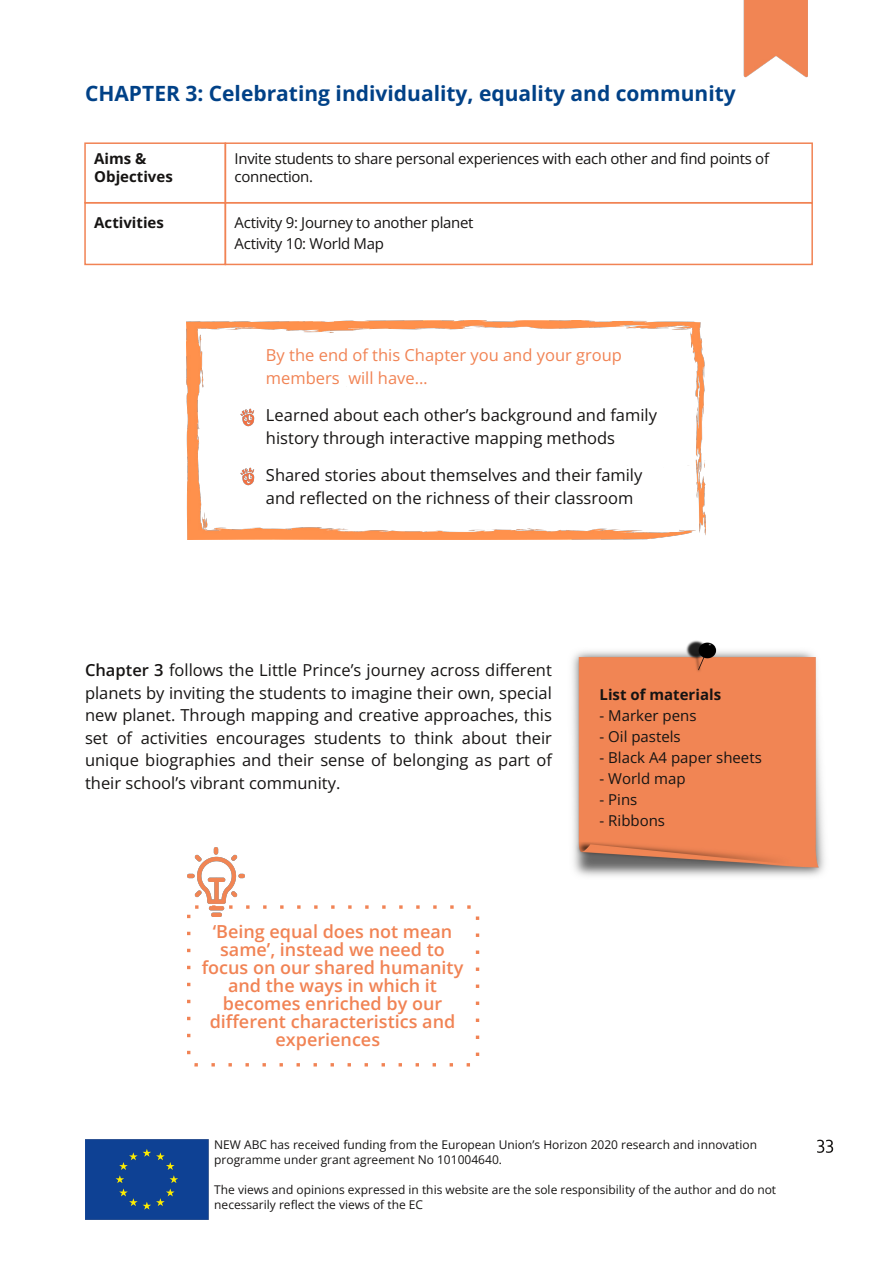
<style>
.page{position:relative;width:893px;height:1263px;background:#fff}
.page>*{position:absolute;margin:0;border:0;box-sizing:border-box;transform-origin:0 0}
.t1{font:700 21px "Open Sans";color:#004187}
.t2{font:600 18px/18px "Open Sans";color:#f18354;text-align:center}
.t3{font:16.5px/22.5px "Open Sans";color:#161413}
.t4{font:16.5px/22.5px "Open Sans";color:#f18354}
.t5{font:15px/18px "Open Sans";letter-spacing:-.02em;color:#161413}
.t6{font:15px "Open Sans";color:#161413}
.t7{font:700 15px/18px "Open Sans";color:#161413}
.t8{font:12px/15px "Open Sans";color:#161413}
.s1{font-weight:600}
</style>
<div class="page">
<div style="left:85px;top:1140px;width:124px;height:80px;background:#0e4194"></div>
<svg style="left:817px;top:1140px;width:16px;height:13px"></svg>
<img style="left:743px;top:0;width:65px;height:78px">
<img style="left:187px;top:320px;width:519px;height:220px">
<img style="left:239px;top:408px;width:16px;height:19px">
<img style="left:239px;top:468px;width:16px;height:19px">
<div style="left:84px;top:142px;width:142px;height:61px;border:2px solid #f18354"></div>
<div style="left:225px;top:142px;width:588px;height:61px;border:2px solid #f18354"></div>
<div style="left:84px;top:202px;width:142px;height:63px;border:2px solid #f18354"></div>
<div style="left:225px;top:202px;width:588px;height:63px;border:2px solid #f18354"></div>
<img style="left:572px;top:640px;width:253px;height:236px">
<div style="left:187px;top:905px;width:292px;height:161px;border:3px dashed #f18354;border-radius:6px"></div>
<img style="left:188px;top:847px;width:57px;height:69px">
<p class="t1" style="left:85px;top:79px;width:652px">CHAPTER 3: Celebrating individuality, equality and community</p>
<p class="t7" style="left:94px;top:149px;width:80px">Aims &amp;<br>Objectives</p>
<p class="t5" style="left:235px;top:149px;width:536px">Invite students to share personal experiences with each other and find points of connection.</p>
<p class="t7" style="left:94px;top:213px;width:71px">Activities</p>
<p class="t5" style="left:235px;top:212px;width:240px;line-height:21px">Activity 9: Journey to another planet<br>Activity 10: World Map</p>
<p class="t4" style="left:266px;top:343px;width:357px">By the end of this Chapter you and your group members will have…</p>
<p class="t3" style="left:266px;top:403px;width:392px">Learned about each other’s background and family history through interactive mapping methods</p>
<p class="t3" style="left:266px;top:463px;width:378px">Shared stories about themselves and their family and reflected on the richness of their classroom</p>
<p class="t3" style="left:85px;top:658px;width:468px;text-align:justify"><span class="s1">Chapter 3</span> follows the Little Prince’s journey across different planets by inviting the students to imagine their own, special new planet. Through mapping and creative approaches, this set of activities encourages students to think about their unique biographies and their sense of belonging as part of their school’s vibrant community.</p>
<p class="t2" style="left:202px;top:922px;width:263px">‘Being equal does not mean same’, instead we need to focus on our shared humanity and the ways in which it becomes enriched by our different characteristics and experiences</p>
<p class="t7" style="left:600px;top:685px;width:123px">List of materials</p>
<p class="t6" style="left:600px;top:705px;width:98px">- Marker pens</p>
<p class="t6" style="left:600px;top:726px;width:83px">- Oil pastels</p>
<p class="t6" style="left:600px;top:747px;width:164px">- Black A4 paper sheets</p>
<p class="t6" style="left:600px;top:768px;width:87px">- World map</p>
<p class="t5" style="left:600px;top:790px;width:39px">- Pins</p>
<p class="t6" style="left:600px;top:810px;width:67px">- Ribbons</p>
<p class="t8" style="left:214px;top:1137px;width:544px">NEW ABC has received funding from the European Union’s Horizon 2020 research and innovation programme under grant agreement No 101004640.</p>
<p class="t8" style="left:214px;top:1182px;width:563px">The views and opinions expressed in this website are the sole responsibility of the author and do not necessarily reflect the views of the EC</p>
</div>
